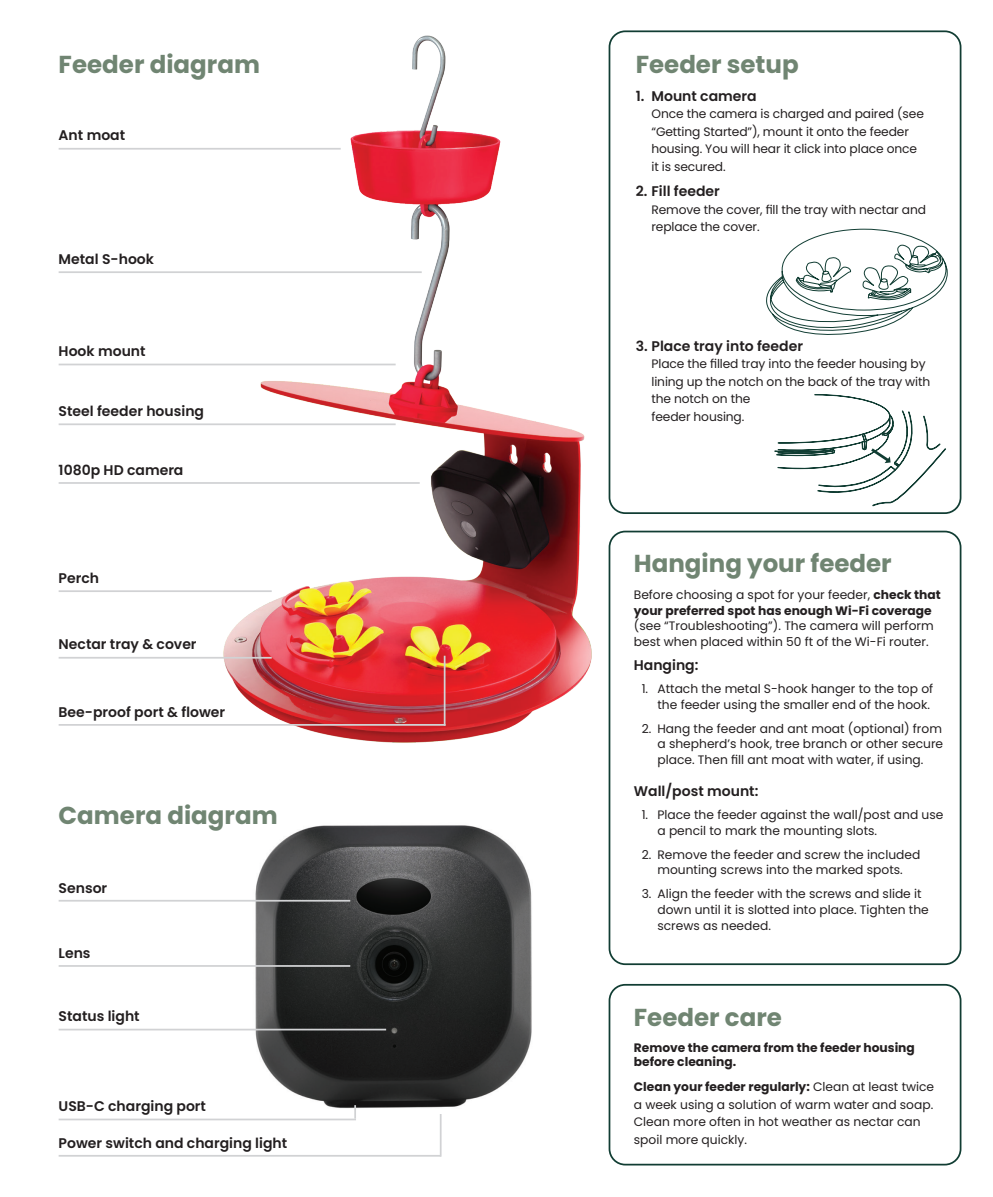
<style>
.page{position:relative;width:993px;height:1197px;background:#fff}
.page>*{position:absolute;margin:0;border:0;box-sizing:border-box;transform-origin:0 0}
.t1{font:700 24.5px "Poppins";color:#708572}
.t2{font:600 14px "Poppins";color:#231f20}
.t3{font:12.25px/17.5px "Poppins";color:#231f20}
.t4{font:700 12.25px/15.8px "Poppins";color:#231f20}
.s1{font-weight:400}
.s2{font-weight:700}
</style>
<div class="page">
<img style="left:196px;top:33px;width:427px;height:710px">
<div style="left:608px;top:531px;width:353px;height:434px;border:2px solid #113d33;border-radius:16px"></div>
<div style="left:608px;top:984px;width:353px;height:182px;border:2px solid #113d33;border-radius:16px"></div>
<hr style="left:59px;top:148px;width:281px;height:2px;background:#d1d2d4">
<hr style="left:59px;top:271px;width:362px;height:2px;background:#d1d2d4">
<hr style="left:59px;top:364px;width:336px;height:1px;background:#d1d2d4">
<hr style="left:59px;top:423px;width:336px;height:2px;background:#d1d2d4">
<hr style="left:59px;top:482px;width:360px;height:2px;background:#d1d2d4">
<hr style="left:59px;top:590px;width:213px;height:2px;background:#d1d2d4">
<hr style="left:443px;top:656px;width:2px;height:70px;background:#d1d2d4">
<hr style="left:439px;top:1105px;width:2px;height:52px;background:#d1d2d4">
<hr style="left:59px;top:724px;width:386px;height:2px;background:#d1d2d4">
<hr style="left:59px;top:657px;width:213px;height:2px;background:#d1d2d4">
<div style="left:608px;top:30px;width:353px;height:484px;border:2px solid #113d33;border-radius:16px"></div>
<img style="left:246px;top:825px;width:286px;height:289px">
<hr style="left:59px;top:1029px;width:327px;height:1px;background:#d1d2d4">
<hr style="left:59px;top:1119px;width:297px;height:1px;background:#d1d2d4">
<hr style="left:59px;top:1155px;width:381px;height:2px;background:#d1d2d4">
<hr style="left:59px;top:965px;width:291px;height:2px;background:#d1d2d4">
<hr style="left:59px;top:900px;width:291px;height:2px;background:#d1d2d4">
<svg style="left:354px;top:1105px;width:2px;height:14px"></svg>
<svg style="left:766px;top:228px;width:181px;height:107px"></svg>
<svg style="left:774px;top:394px;width:171px;height:112px"></svg>
<h1 class="t1" style="left:59px;top:50px;width:203px">Feeder diagram</h1>
<p class="t2" style="left:59px;top:127px;width:68px">Ant moat</p>
<p class="t2" style="left:59px;top:251px;width:97px">Metal S-hook</p>
<p class="t2" style="left:59px;top:343px;width:88px">Hook mount</p>
<p class="t2" style="left:59px;top:403px;width:147px">Steel feeder housing</p>
<p class="t2" style="left:59px;top:462px;width:126px">1080p HD camera</p>
<p class="t2" style="left:59px;top:570px;width:42px">Perch</p>
<p class="t2" style="left:59px;top:636px;width:139px">Nectar tray &amp; cover</p>
<p class="t2" style="left:59px;top:704px;width:168px">Bee-proof port &amp; flower</p>
<h1 class="t1" style="left:59px;top:801px;width:220px">Camera diagram</h1>
<p class="t2" style="left:59px;top:879px;width:50px">Sensor</p>
<p class="t2" style="left:59px;top:945px;width:33px">Lens</p>
<p class="t2" style="left:59px;top:1008px;width:83px">Status light</p>
<p class="t2" style="left:59px;top:1098px;width:149px">USB-C charging port</p>
<p class="t2" style="left:59px;top:1135px;width:230px">Power switch and charging light</p>
<h1 class="t1" style="left:635px;top:50px;width:164px">Feeder setup</h1>
<p class="t2" style="left:635px;top:88px;width:122px">1. Mount camera</p>
<p class="t3" style="left:651px;top:105px;width:274px">Once the camera is charged and paired (see “Getting Started”), mount it onto the feeder housing. You will hear it click into place once it is secured.</p>
<p class="t2" style="left:635px;top:183px;width:86px">2. Fill feeder</p>
<p class="t3" style="left:651px;top:201px;width:276px">Remove the cover, fill the tray with nectar and replace the cover.</p>
<p class="t2" style="left:635px;top:338px;width:169px">3. Place tray into feeder</p>
<p class="t3" style="left:651px;top:355px;width:280px">Place the filled tray into the feeder housing by lining up the notch on the back of the tray with the notch on the<br>feeder housing.</p>
<h1 class="t1" style="left:633px;top:550px;width:259px">Hanging your feeder</h1>
<p class="t4" style="left:633px;top:587px;width:308px"><span class="s1">Before choosing a spot for your feeder,</span> check that your preferred spot has enough Wi-Fi coverage</p>
<p class="t3" style="left:633px;top:618px;width:301px;line-height:15.8px">(see “Troubleshooting”). The camera will perform best when placed within 50 ft of the Wi-Fi router.</p>
<p class="t2" style="left:633px;top:657px;width:66px">Hanging:</p>
<p class="t3" style="left:641px;top:681px;width:293px;line-height:15.8px;text-align:right">1. Attach the metal S-hook hanger to the top of the feeder using the smaller end of the hook.</p>
<p class="t3" style="left:657px;top:721px;width:287px;line-height:15.8px;text-align:justify;text-indent:-16px">2. Hang the feeder and ant moat (optional) from a shepherd’s hook, tree branch or other secure place. Then fill ant moat with water, if using.</p>
<p class="t2" style="left:633px;top:783px;width:126px">Wall/post mount:</p>
<p class="t3" style="left:657px;top:807px;width:287px;line-height:15.8px;text-indent:-16px">1. Place the feeder against the wall/post and use a pencil to mark the mounting slots.</p>
<p class="t3" style="left:641px;top:847px;width:280px;line-height:15.8px;text-align:center">2. Remove the feeder and screw the included mounting screws into the marked spots.</p>
<p class="t3" style="left:657px;top:886px;width:273px;line-height:15.8px;text-indent:-16px">3. Align the feeder with the screws and slide it down until it is slotted into place. Tighten the screws as needed.</p>
<h1 class="t1" style="left:633px;top:1003px;width:150px">Feeder care</h1>
<p class="t4" style="left:633px;top:1041px;width:282px;line-height:14px">Remove the camera from the feeder housing before cleaning.</p>
<p class="t3" style="left:633px;top:1078px;width:302px"><span class="s2">Clean your feeder regularly:</span> Clean at least twice a week using a solution of warm water and soap.<br>Clean more often in hot weather as nectar can spoil more quickly.</p>
</div>
